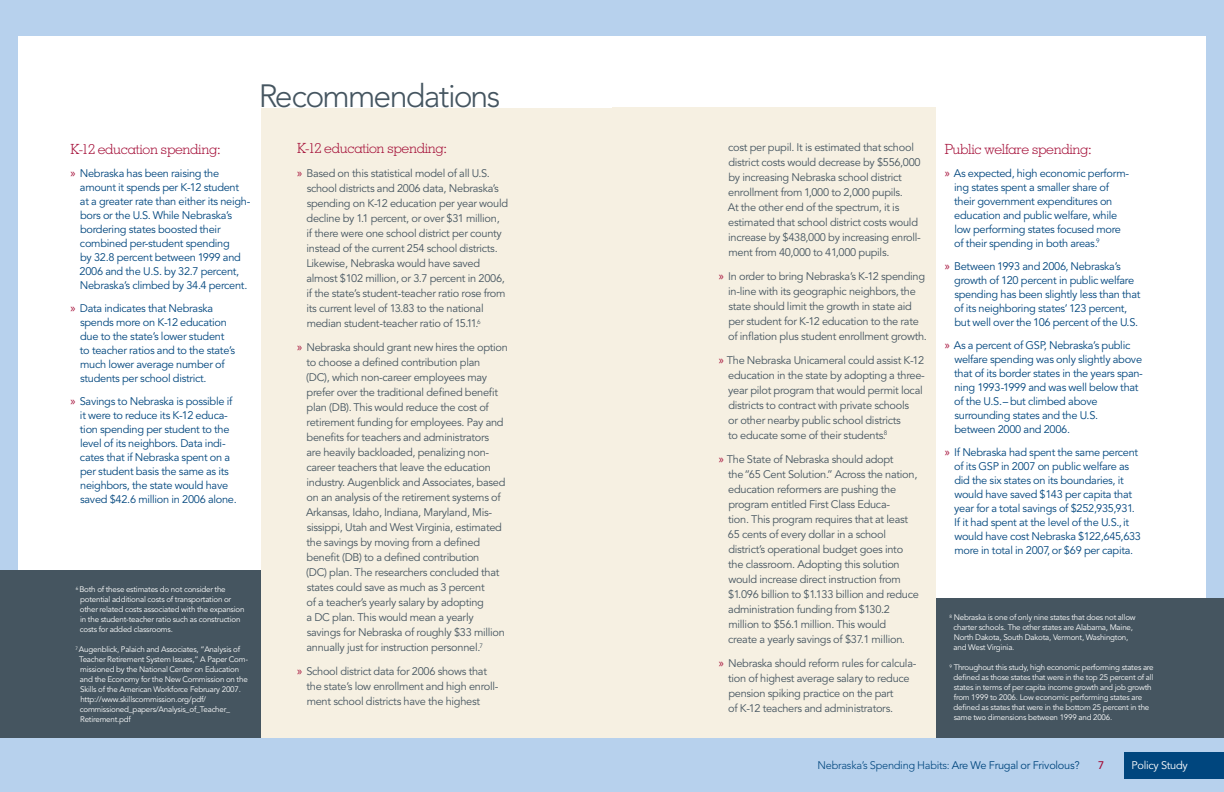
<style>
.page{position:relative;width:1224px;height:792px;background:#b7d1ed}
.page>*{position:absolute;margin:0;border:0;box-sizing:border-box;transform-origin:0 0}
.t1{font:300 32px "Avenir";letter-spacing:-.055em;color:#455560}
.t2{font:300 14px "Geometric Slab 703 BT";letter-spacing:-.025em;color:#a30b35}
.t3{font:11px/15px "Avenir";letter-spacing:-.025em;color:#455560}
.t4{font:11px/14px "Avenir";letter-spacing:-.025em;color:#00467e}
.t5{font:300 11px "Avenir";letter-spacing:-.025em;color:#00467e}
.t6{font:11px "Avenir";letter-spacing:-.025em;color:#fff}
.t7{font:500 11px "Avenir";color:#a30b35}
.t8{font:8px/10px "Avenir";letter-spacing:-.025em;color:#fff}
.s1{font-family:"Myriad Pro";font-size:12px;color:#a30b35}
.s2{font-weight:400}
</style>
<div class="page">
<div style="left:1124px;top:752px;width:100px;height:27px;background:#00467e"></div>
<div style="left:18px;top:36px;width:1188px;height:702px;background:#fff"></div>
<div style="left:261px;top:108px;width:351px;height:630px;background:#f6f0e2"></div>
<div style="left:612px;top:107px;width:324px;height:631px;background:#f6f0e2"></div>
<div style="left:0;top:570px;width:261px;height:168px;background:#455560"></div>
<div style="left:936px;top:598px;width:288px;height:140px;background:#455560"></div>
<h1 class="t1" style="left:259px;top:78px;width:243px">Recommendations</h1>
<p class="t2" style="left:71px;top:140px;width:152px">K-12 education spending:</p>
<p class="t4" style="left:80px;top:166px;width:172px;text-indent:-9px"><span class="s1">»</span> Nebraska has been raising the amount it spends per K-12 student at a greater rate than either its neigh&shy;bors or the U.S. While Nebraska’s bordering states boosted their combined per-student spending<br>by 32.8 percent between 1999 and 2006 and the U.S. by 32.7 percent, Nebraska’s climbed by 34.4 percent.</p>
<p class="t4" style="left:80px;top:301px;width:157px;text-indent:-9px"><span class="s1">»</span> Data indicates that Nebraska spends more on K-12 education due to the state’s lower student to teacher ratios and to the state’s much lower average number of students per school district.</p>
<p class="t4" style="left:80px;top:394px;width:158px;text-indent:-9px"><span class="s1">»</span> Savings to Nebraska is possible if it were to reduce its K-12 educa&shy;tion spending per student to the level of its neighbors. Data indi&shy;cates that if Nebraska spent on a per student basis the same as its neighbors, the state would have saved $42.6 million in 2006 alone.</p>
<p class="t8" style="left:80px;top:585px;width:166px;text-indent:-4px"><sup>6</sup> Both of these estimates do not consider the potential additional costs of transportation or other related costs associated with the expansion in the student-teacher ratio such as construction costs for added classrooms.</p>
<p class="t8" style="left:79px;top:645px;width:170px;text-indent:-4px"><sup>7</sup> Augenblick, Palaich and Associates, “Analysis of Teacher Retirement System Issues,” A Paper Com&shy;missioned by the National Center on Education and the Economy for the New Commission on the Skills of the American Workforce February 2007. http://www.skillscommission.org/pdf/ commissioned_papers/Analysis_of_Teacher_ Retirement.pdf</p>
<p class="t2" style="left:297px;top:140px;width:152px">K-12 education spending:</p>
<p class="t3" style="left:306px;top:166px;width:203px;text-indent:-9px"><span class="s1">»</span> Based on this statistical model of all U.S. school districts and 2006 data, Nebraska’s spending on K-12 education per year would decline by 1.1 percent, or over $31 million,<br>if there were one school district per county instead of the current 254 school districts.<br>Likewise, Nebraska would have saved almost $102 million, or 3.7 percent in 2006, if the state’s student-teacher ratio rose from its current level of 13.83 to the national median student-teacher ratio of 15.11.<sup>6</sup></p>
<p class="t3" style="left:306px;top:340px;width:203px;text-indent:-9px"><span class="s1">»</span> Nebraska should grant new hires the option to choose a defined contribution plan<br>(DC), which non-career employees may prefer over the traditional defined benefit plan (DB). This would reduce the cost of retirement funding for employees. Pay and benefits for teachers and administrators<br>are heavily backloaded, penalizing non&shy;career teachers that leave the education industry. Augenblick and Associates, based on an analysis of the retirement systems of Arkansas, Idaho, Indiana, Maryland, Mis&shy;sissippi, Utah and West Virginia, estimated the savings by moving from a defined benefit (DB) to a defined contribution<br>(DC) plan. The researchers concluded that states could save as much as 3 percent<br>of a teacher’s yearly salary by adopting<br>a DC plan. This would mean a yearly savings for Nebraska of roughly $33 million annually just for instruction personnel.<sup>7</sup></p>
<p class="t3" style="left:306px;top:664px;width:194px;text-indent:-9px"><span class="s1">»</span> School district data for 2006 shows that the state’s low enrollment and high enroll&shy;ment school districts have the highest</p>
<p class="t3" style="left:728px;top:140px;width:195px">cost per pupil. It is estimated that school district costs would decrease by $556,000 by increasing Nebraska school district enrollment from 1,000 to 2,000 pupils.<br>At the other end of the spectrum, it is estimated that school district costs would increase by $438,000 by increasing enroll&shy;ment from 40,000 to 41,000 pupils.</p>
<p class="t3" style="left:728px;top:269px;width:200px;text-indent:-9px"><span class="s1">»</span> In order to bring Nebraska’s K-12 spending in-line with its geographic neighbors, the state should limit the growth in state aid per student for K-12 education to the rate of inflation plus student enrollment growth.</p>
<p class="t3" style="left:728px;top:353px;width:198px;text-indent:-9px"><span class="s1">»</span> The Nebraska Unicameral could assist K-12 education in the state by adopting a three&shy;year pilot program that would permit local districts to contract with private schools<br>or other nearby public school districts<br>to educate some of their students.<sup>8</sup></p>
<p class="t3" style="left:728px;top:452px;width:192px;text-indent:-9px"><span class="s1">»</span> The State of Nebraska should adopt<br>the “65 Cent Solution.” Across the nation, education reformers are pushing the program entitled First Class Educa-<br>tion. This program requires that at least 65 cents of every dollar in a school district’s operational budget goes into the classroom. Adopting this solution would increase direct instruction from $1.096 billion to $1.133 billion and reduce administration funding from $130.2 million to $56.1 million. This would<br>create a yearly savings of $37.1 million.</p>
<p class="t3" style="left:728px;top:656px;width:190px;text-indent:-9px"><span class="s1">»</span> Nebraska should reform rules for calcula&shy;tion of highest average salary to reduce pension spiking practice on the part<br>of K-12 teachers and administrators.</p>
<p class="t2" style="left:945px;top:140px;width:149px">Public welfare spending:</p>
<p class="t4" style="left:954px;top:166px;width:176px;text-indent:-9px"><span class="s1">»</span> As expected, high economic perform&shy;ing states spent a smaller share of their government expenditures on education and public welfare, while low performing states focused more of their spending in both areas.<sup>9</sup></p>
<p class="t4" style="left:954px;top:259px;width:188px;text-indent:-9px"><span class="s1">»</span> Between 1993 and 2006, Nebraska’s growth of 120 percent in public welfare spending has been slightly less than that of its neighboring states’ 123 percent, but well over the 106 percent of the U.S.</p>
<p class="t4" style="left:954px;top:338px;width:190px;text-indent:-9px"><span class="s1">»</span> As a percent of GSP, Nebraska’s public welfare spending was only slightly above that of its border states in the years span&shy;ning 1993-1999 and was well below that of the U.S. – but climbed above surrounding states and the U.S.<br>between 2000 and 2006.</p>
<p class="t4" style="left:954px;top:445px;width:188px;text-indent:-9px"><span class="s1">»</span> If Nebraska had spent the same percent of its GSP in 2007 on public welfare as did the six states on its boundaries, it would have saved $143 per capita that year for a total savings of $252,935,931.<br>If it had spent at the level of the U.S., it would have cost Nebraska $122,645,633 more in total in 2007, or $69 per capita.</p>
<p class="t8" style="left:953px;top:613px;width:184px;text-indent:-4px"><sup>8</sup> Nebraska is one of only nine states that does not allow charter schools. The other states are Alabama, Maine, North Dakota, South Dakota, Vermont, Washington, and West Virginia.</p>
<p class="t8" style="left:954px;top:663px;width:202px;text-indent:-4px"><sup>9</sup> Throughout this study, high economic performing states are defined as those states that were in the top 25 percent of all states in terms of per capita income growth and job growth from 1999 to 2006. Low economic performing states are defined as states that were in the bottom 25 percent in the same two dimensions between 1999 and 2006.</p>
<p class="t5" style="left:818px;top:759px;width:264px">Nebraska’s Spending Habits: <span class="s2">Are We Frugal or Frivolous?</span></p>
<p class="t7" style="left:1098px;top:759px;width:8px">7</p>
<p class="t6" style="left:1132px;top:759px;width:58px">Policy Study</p>
</div>
